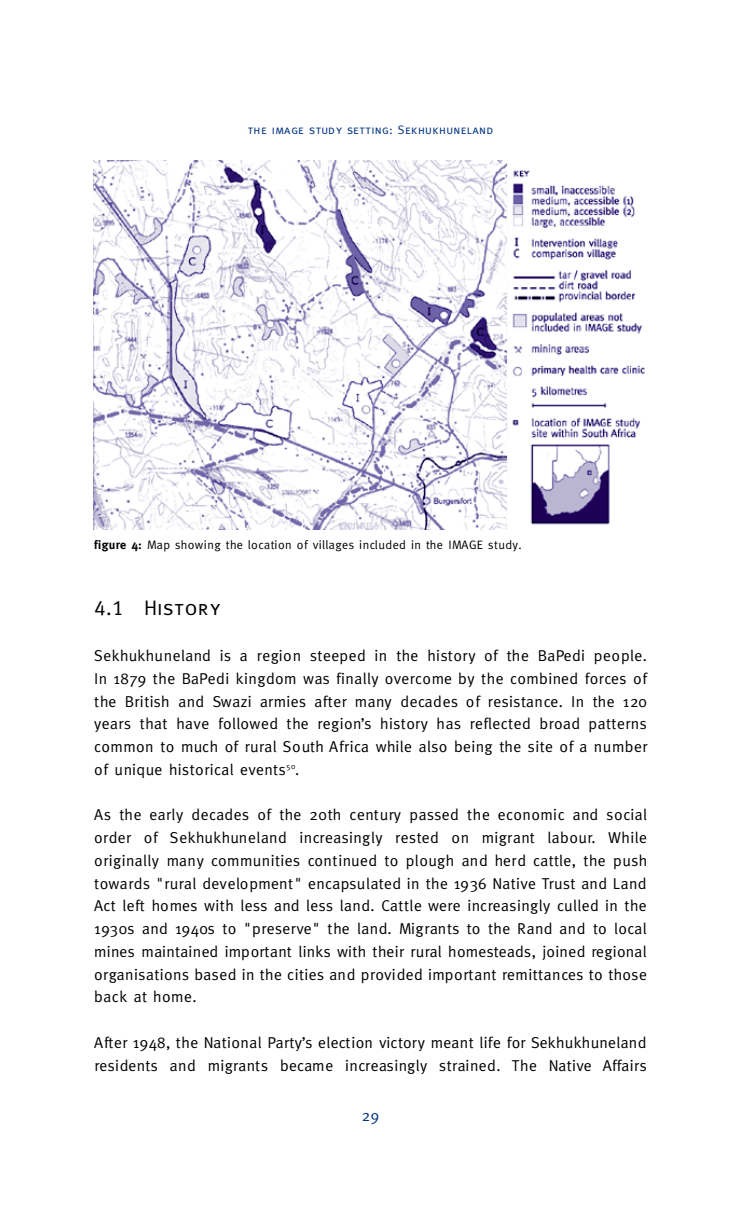
<style>
.page{position:relative;width:744px;height:1226px;background:#fff}
.page>*{position:absolute;margin:0;border:0;box-sizing:border-box;transform-origin:0 0}
.t1{font:21px "Meta Caps";color:#000}
.t2{font:15.75px/22.8px "Meta";letter-spacing:.03em;color:#000;text-align:justify}
.t3{font:15.75px "Meta";color:#003581}
.t4{font:12.25px "Meta";letter-spacing:.035em;color:#000}
.t5{font:12.25px "Meta Caps";letter-spacing:.035em;color:#003581}
.s1{font-weight:700}
</style>
<div class="page">
<hr style="left:92px;top:153px;width:556px;height:1px;background:#003581">
<img style="left:94px;top:161px;width:550px;height:368px">
<p class="t5" style="left:248px;top:125px;width:247px">the image study setting: Se k h u k h u n e l a n d</p>
<p class="t4" style="left:94px;top:539px;width:429px"><span class="s1">figure 4:</span> Map showing the location of villages included in the IMAGE study.</p>
<h1 class="t1" style="left:94px;top:599px;width:127px">4 . 1 Hi s t o ry</h1>
<p class="t2" style="left:94px;top:645px;width:555px">Sekhukhuneland is a region steeped in the history of the Ba Pedi people.<br>In 1879 the Ba Pedi kingdom was finally ove rcome by the combined forces of the British and Swazi armies after many decades of resistance. In the 120 years that have followed the re g i o n’s history has reflected broad patterns common to much of rural South Africa while also being the site of a number of unique historical eve n t s<sup>5</sup> <sup>0</sup>.</p>
<p class="t2" style="left:94px;top:804px;width:554px">As the early decades of the 20th century passed the economic and social o rder of Sekhukhuneland increasingly rested on migrant labour. W h i l e originally many communities continued to plough and herd cattle, the push t ow a rds "rural development" encapsulated in the 1936 Na t i ve Trust and Land Act left homes with less and less land. Cattle we re increasingly culled in the 1930s and 1940s to "pre s e r ve" the land. Migrants to the Rand and to local mines maintained important links with their rural homesteads, joined re g i o n a l o rganisations based in the cities and provided important remittances to those back at home.</p>
<p class="t2" style="left:94px;top:1032px;width:554px">After 1948, the National Pa r t y’s election victory meant life for Se k h u k h u n e l a n d residents and migrants became increasingly strained. The Na t i ve A ff a i r s</p>
<p class="t3" style="left:362px;top:1108px;width:19px">2 9</p>
</div>
